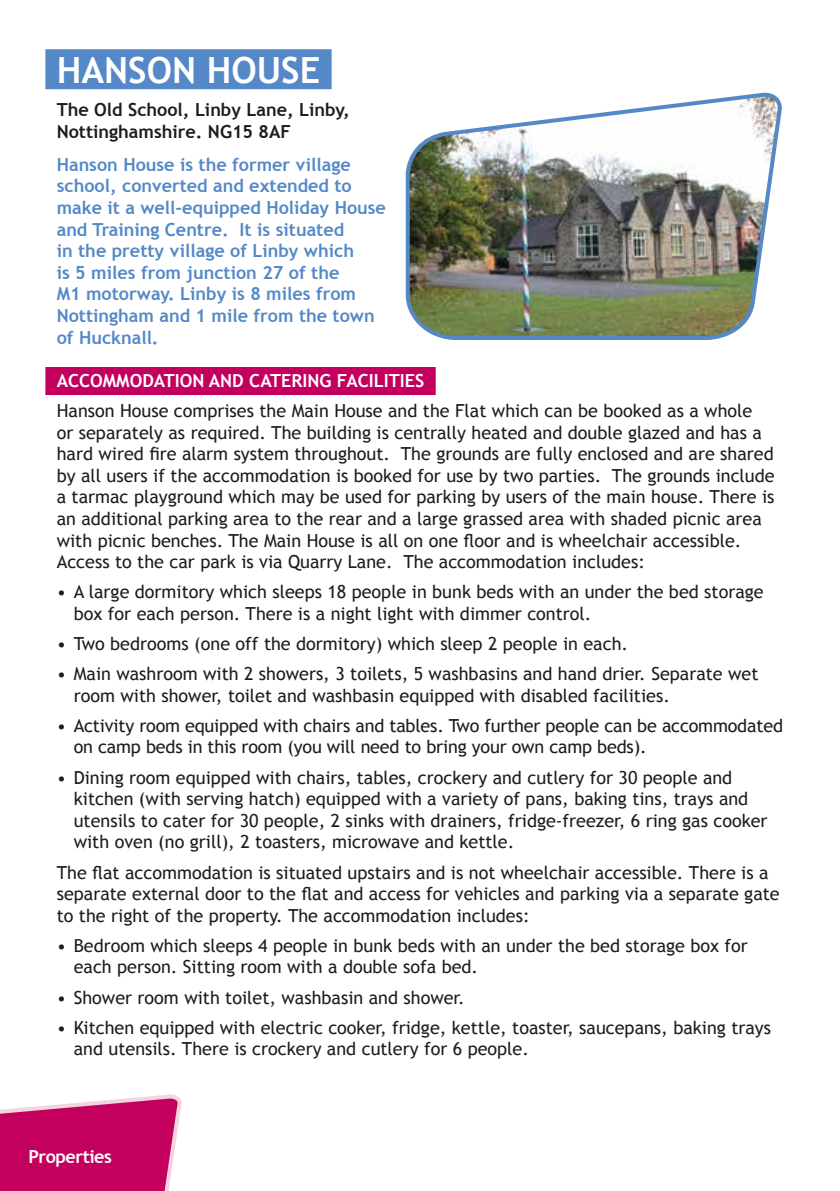
<style>
.page{position:relative;width:840px;height:1191px;background:#fff}
.page>*{position:absolute;margin:0;border:0;box-sizing:border-box;transform-origin:0 0}
.t1{font:700 36px "Trebuchet MS";color:#fff}
.t2{font:18px/21.6px "Trebuchet MS";color:#1d1d1b}
.t3{font:700 18px/21.6px "Trebuchet MS";color:#5488c7}
.t4{font:700 18px/21.6px "Trebuchet MS";color:#1d1d1b}
.t5{font:700 18px "Trebuchet MS";color:#fff}
.t6{font:700 18px "Trebuchet MS";letter-spacing:-.025em;color:#fff}
</style>
<div class="page">
<svg style="left:0;top:1094px;width:182px;height:97px;background:#cc2977"></svg>
<div style="left:45px;top:49px;width:286px;height:40px;background:#5488c7"></div>
<div style="left:45px;top:367px;width:390px;height:28px;background:#c3005d"></div>
<img style="left:405px;top:92px;width:377px;height:248px">
<h1 class="t1" style="left:57px;top:48px;width:265px">HANSON HOUSE</h1>
<p class="t4" style="left:57px;top:99px;width:294px">The Old School, Linby Lane, Linby,<br>Nottinghamshire. NG15 8AF</p>
<p class="t3" style="left:57px;top:154px;width:330px">Hanson House is the former village school, converted and extended to make it a well-equipped Holiday House and Training Centre. It is situated<br>in the pretty village of Linby which<br>is 5 miles from junction 27 of the<br>M1 motorway. Linby is 8 miles from<br>Nottingham and 1 mile from the town of Hucknall.</p>
<p class="t5" style="left:57px;top:369px;width:369px">ACCOMMODATION AND CATERING FACILITIES</p>
<p class="t2" style="left:57px;top:400px;width:719px">Hanson House comprises the Main House and the Flat which can be booked as a whole<br>or separately as required. The building is centrally heated and double glazed and has a hard wired fire alarm system throughout. The grounds are fully enclosed and are shared by all users if the accommodation is booked for use by two parties. The grounds include a tarmac playground which may be used for parking by users of the main house. There is an additional parking area to the rear and a large grassed area with shaded picnic area with picnic benches. The Main House is all on one floor and is wheelchair accessible.<br>Access to the car park is via Quarry Lane. The accommodation includes:</p>
<p class="t2" style="left:74px;top:581px;width:691px;text-indent:-17px">• A large dormitory which sleeps 18 people in bunk beds with an under the bed storage box for each person. There is a night light with dimmer control.</p>
<p class="t2" style="left:57px;top:633px;width:572px">• Two bedrooms (one off the dormitory) which sleep 2 people in each.</p>
<p class="t2" style="left:74px;top:663px;width:686px;text-indent:-17px">• Main washroom with 2 showers, 3 toilets, 5 washbasins and hand drier. Separate wet room with shower, toilet and washbasin equipped with disabled facilities.</p>
<p class="t2" style="left:74px;top:715px;width:710px;text-indent:-17px">• Activity room equipped with chairs and tables. Two further people can be accommodated on camp beds in this room (you will need to bring your own camp beds).</p>
<p class="t2" style="left:74px;top:766px;width:695px;text-indent:-17px">• Dining room equipped with chairs, tables, crockery and cutlery for 30 people and kitchen (with serving hatch) equipped with a variety of pans, baking tins, trays and utensils to cater for 30 people, 2 sinks with drainers, fridge-freezer, 6 ring gas cooker with oven (no grill), 2 toasters, microwave and kettle.</p>
<p class="t2" style="left:57px;top:861px;width:724px">The flat accommodation is situated upstairs and is not wheelchair accessible. There is a separate external door to the flat and access for vehicles and parking via a separate gate to the right of the property. The accommodation includes:</p>
<p class="t2" style="left:74px;top:935px;width:675px;text-indent:-17px">• Bedroom which sleeps 4 people in bunk beds with an under the bed storage box for each person. Sitting room with a double sofa bed.</p>
<p class="t2" style="left:57px;top:986px;width:409px">• Shower room with toilet, washbasin and shower.</p>
<p class="t2" style="left:74px;top:1016px;width:698px;text-indent:-17px">• Kitchen equipped with electric cooker, fridge, kettle, toaster, saucepans, baking trays and utensils. There is crockery and cutlery for 6 people.</p>
<p class="t6" style="left:28px;top:1145px;width:85px">Properties</p>
</div>
